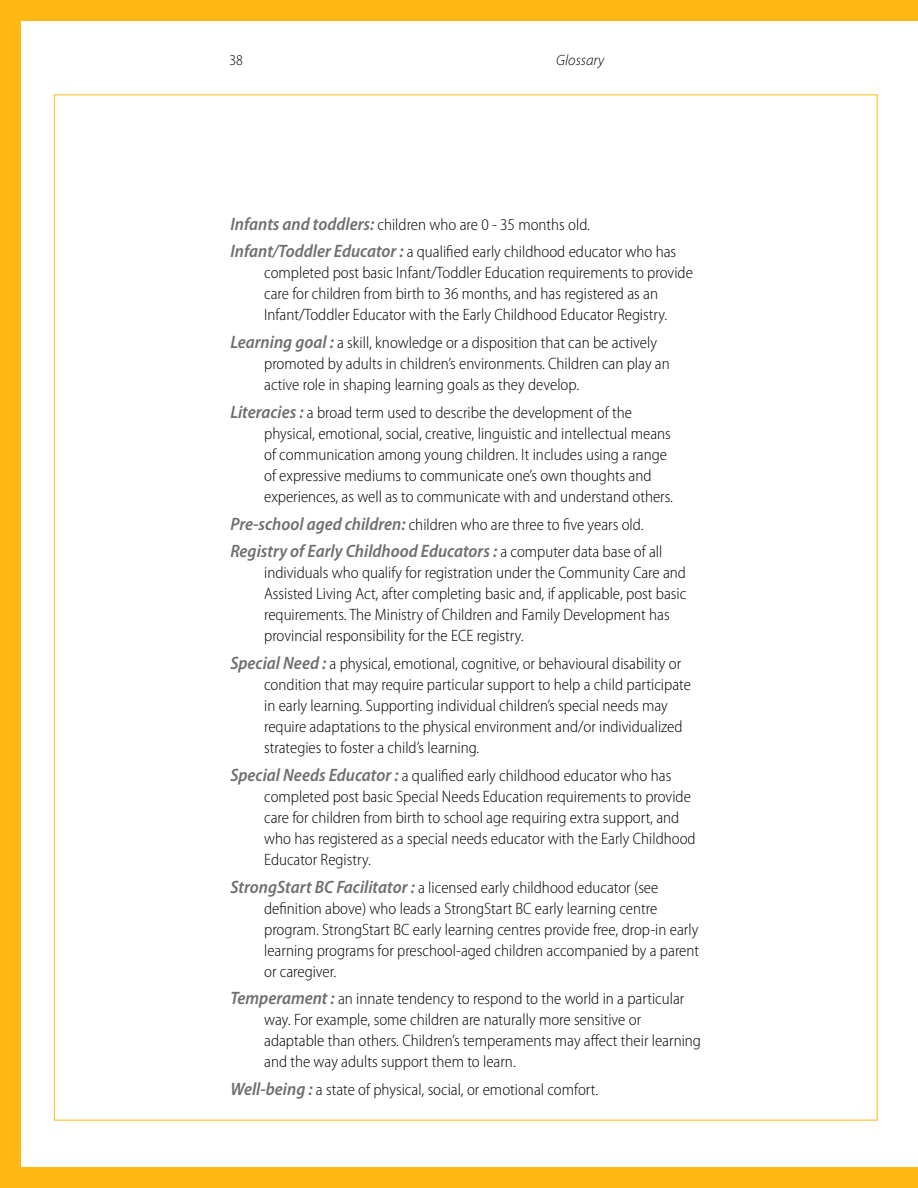
<style>
.page{position:relative;width:918px;height:1188px;background:#fff}
.page>*{position:absolute;margin:0;border:0;box-sizing:border-box;transform-origin:0 0}
.t1{font:italic 600 semi-condensed 18px "Myriad Pro";color:#6d6f71}
.t2{font:300 semi-condensed 16.5px/21px "Myriad Pro";color:#000}
.t3{font:italic 300 15px "Myriad Pro";color:#000}
.t4{font:300 semi-condensed 15px "Myriad Pro";color:#000}
.s1{font-weight:600;font-style:italic;font-size:18px;color:#6d6f71}
.s2{font-weight:300;font-style:normal;font-size:16.5px;color:#000}
</style>
<div class="page">
<div style="left:0;top:0;width:20px;height:1188px;background:#fdb813"></div>
<div style="left:0;top:0;width:918px;height:20px;background:#fdb813"></div>
<div style="left:0;top:1168px;width:918px;height:20px;background:#fdb813"></div>
<p class="t4" style="left:230px;top:52px;width:15px">38</p>
<p class="t3" style="left:556px;top:52px;width:50px">Glossary</p>
<p class="t2" style="left:230px;top:210px;width:447px;line-height:27.8px"><span class="s1">Infants and toddlers:</span> children who are 0 - 35 months old.<br><span class="s1">Infant/Toddler Educator :</span> a qualified early childhood educator who has</p>
<p class="t2" style="left:264px;top:263px;width:430px">completed post basic Infant/Toddler Education requirements to provide care for children from birth to 36 months, and has registered as an<br>Infant/Toddler Educator with the Early Childhood Educator Registry.</p>
<p class="t2" style="left:264px;top:332px;width:407px;text-indent:-34px"><span class="s1">Learning goal :</span> a skill, knowledge or a disposition that can be actively promoted by adults in children’s environments. Children can play an active role in shaping learning goals as they develop.</p>
<p class="t2" style="left:264px;top:402px;width:410px;text-indent:-34px"><span class="s1">Literacies :</span> a broad term used to describe the development of the physical, emotional, social, creative, linguistic and intellectual means of communication among young children. It includes using a range of expressive mediums to communicate one’s own thoughts and experiences, as well as to communicate with and understand others.</p>
<p class="t2" style="left:230px;top:514px;width:415px"><span class="s1">Pre-school aged children:</span> children who are three to five years old.</p>
<p class="t1" style="left:230px;top:541px;width:434px">Registry of Early Childhood Educators : <span class="s2">a computer data base of all</span></p>
<p class="t2" style="left:264px;top:563px;width:424px">individuals who qualify for registration under the Community Care and Assisted Living Act, after completing basic and, if applicable, post basic requirements. The Ministry of Children and Family Development has provincial responsibility for the ECE registry.</p>
<p class="t2" style="left:264px;top:653px;width:428px;text-indent:-34px"><span class="s1">Special Need :</span> a physical, emotional, cognitive, or behavioural disability or condition that may require particular support to help a child participate in early learning. Supporting individual children’s special needs may require adaptations to the physical environment and/or individualized strategies to foster a child’s learning.</p>
<p class="t2" style="left:264px;top:765px;width:433px;text-indent:-34px"><span class="s1">Special Needs Educator :</span> a qualified early childhood educator who has completed post basic Special Needs Education requirements to provide care for children from birth to school age requiring extra support, and who has registered as a special needs educator with the Early Childhood Educator Registry.</p>
<p class="t2" style="left:264px;top:877px;width:436px;text-indent:-34px"><span class="s1">StrongStart BC Facilitator :</span> a licensed early childhood educator (see definition above) who leads a StrongStart BC early learning centre program. StrongStart BC early learning centres provide free, drop-in early learning programs for preschool-aged children accompanied by a parent or caregiver.</p>
<p class="t2" style="left:264px;top:989px;width:438px;text-indent:-34px"><span class="s1">Temperament :</span> an innate tendency to respond to the world in a particular way. For example, some children are naturally more sensitive or adaptable than others. Children’s temperaments may affect their learning and the way adults support them to learn.</p>
<p class="t2" style="left:230px;top:1079px;width:369px"><span class="s1">Well-being :</span> a state of physical, social, or emotional comfort.</p>
</div>
